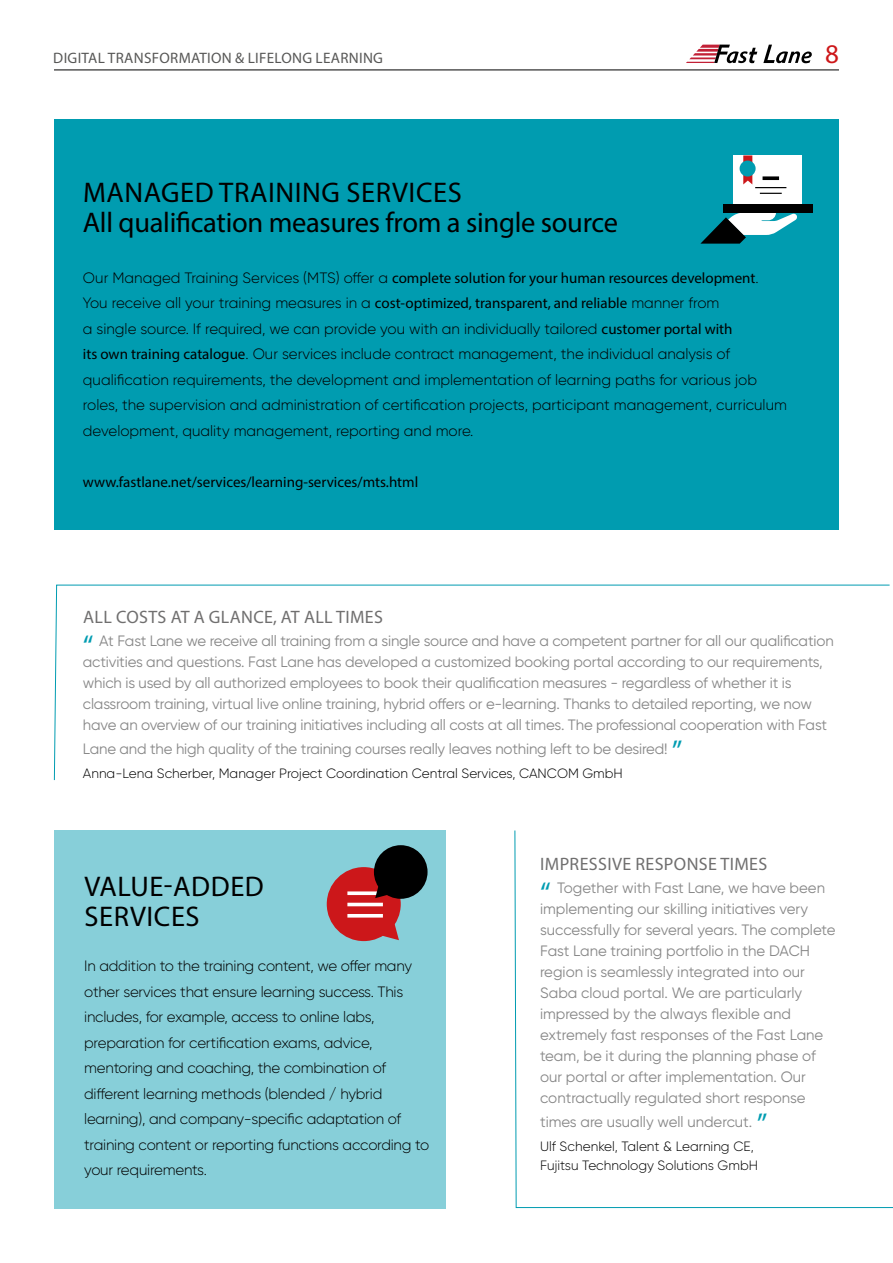
<style>
.page{position:relative;width:893px;height:1263px;background:#fff}
.page>*{position:absolute;margin:0;border:0;box-sizing:border-box;transform-origin:0 0}
.t1{font:28.5px/30px "Myriad Pro";letter-spacing:-.01em;color:#000}
.t2{font:28.5px/30px "Myriad Pro";letter-spacing:.02em;color:#000}
.t3{font:27px "Myriad Pro";color:#cd1719}
.t4{font:18px "Myriad Pro";letter-spacing:.02em;color:#706f6f}
.t5{font:15.15px "Myriad Pro";letter-spacing:.02em;color:#575756}
.t6{font:15px/21px "Gilroy";letter-spacing:-.01em;color:#878787}
.t7{font:300 15px/25.5px "Gilroy";letter-spacing:-.015em;color:#000}
.t8{font:15px "Myriad Pro";color:#000}
.t9{font:300 13.5px/19.5px "Gilroy";color:#000}
.s1{font-family:"Gilroy";font-weight:300}
.s2{font-family:"Myriad Pro";font-weight:400}
.s3{font-family:"Myriad Pro";font-size:30px;color:#009cb1}
</style>
<div class="page">
<svg style="left:763px;top:45px;width:49px;height:18px"></svg>
<svg style="left:686px;top:45px;width:71px;height:18px"></svg>
<hr style="left:54px;top:70px;width:785px;height:1px;background:#000">
<div style="left:54px;top:119px;width:785px;height:410px;background:#009cb0"></div>
<svg style="left:514px;top:830px;width:379px;height:378px"></svg>
<svg style="left:54px;top:584px;width:836px;height:197px"></svg>
<div style="left:723px;top:204px;width:90px;height:9px;background:#000"></div>
<svg style="left:700px;top:213px;width:97px;height:31px"></svg>
<div style="left:734px;top:155px;width:68px;height:49px;background:#fff"></div>
<svg style="left:743px;top:155px;width:9px;height:29px"></svg>
<div style="left:740px;top:161px;width:16px;height:16px;background:#009cb0;border-radius:50%"></div>
<svg style="left:762px;top:176px;width:17px;height:4px"></svg>
<hr style="left:755px;top:187px;width:31px;height:1px;background:#000">
<svg style="left:760px;top:193px;width:22px;height:1px"></svg>
<div style="left:54px;top:830px;width:392px;height:379px;background:#87cfd9"></div>
<div style="left:327px;top:867px;width:74px;height:74px;background:#cc171a;border-radius:50%"></div>
<svg style="left:381px;top:922px;width:18px;height:18px"></svg>
<svg style="left:347px;top:891px;width:28px;height:4px"></svg>
<hr style="left:347px;top:903px;width:36px;height:3px;background:#fff">
<hr style="left:347px;top:914px;width:36px;height:3px;background:#fff">
<div style="left:374px;top:845px;width:54px;height:54px;background:#000;border-radius:50%"></div>
<svg style="left:375px;top:885px;width:13px;height:13px"></svg>
<p class="t5" style="left:53px;top:48px;width:331px">DIGITAL TRANSFORMATION &amp; LIFELONG LEARNING</p>
<h2 class="t3" style="left:825px;top:37px;width:15px">8</h2>
<h1 class="t1" style="left:83px;top:177px;width:537px">MANAGED TRAINING SERVICES<br>All qualification measures from a single source</h1>
<p class="t8" style="left:83px;top:269px;width:677px"><span class="s1">Our Managed Training Services (MTS) offer a</span> complete solution for your human resources development<span class="s1">.</span></p>
<p class="t7" style="left:83px;top:290px;width:706px">You receive all your training measures in a <span class="s2">cost-optimized, transparent, and reliable</span> manner from<br>a single source. If required, we can provide you with an individually tailored <span class="s2">customer portal with<br>its own training catalogue</span>. Our services include contract management, the individual analysis of qualification requirements, the development and implementation of learning paths for various job roles, the supervision and administration of certification projects, participant management, curriculum development, quality management, reporting and more.</p>
<p class="t8" style="left:83px;top:473px;width:337px">www.fastlane.net/services/learning-services/mts.html</p>
<p class="t4" style="left:83px;top:606px;width:301px">ALL COSTS AT A GLANCE, AT ALL TIMES</p>
<p class="t6" style="left:83px;top:630px;width:752px"><span class="s3">“</span> At Fast Lane we receive all training from a single source and have a competent partner for all our qualification activities and questions. Fast Lane has developed a customized booking portal according to our requirements, which is used by all authorized employees to book their qualification measures - regardless of whether it is classroom training, virtual live online training, hybrid offers or e-learning. Thanks to detailed reporting, we now have an overview of our training initiatives including all costs at all times. The professional cooperation with Fast</p>
<p class="t6" style="left:83px;top:738px;width:601px">Lane and the high quality of the training courses really leaves nothing left to be desired! <span class="s3">”</span></p>
<p class="t9" style="left:83px;top:763px;width:541px">Anna-Lena Scherber, Manager Project Coordination Central Services, CANCOM GmbH</p>
<h1 class="t2" style="left:84px;top:871px;width:181px">VALUE-ADDED<br>SERVICES</h1>
<p class="t7" style="left:84px;top:953px;width:347px">In addition to the training content, we offer many other services that ensure learning success. This includes, for example, access to online labs, preparation for certification exams, advice, mentoring and coaching, the combination of different learning methods (blended / hybrid learning), and company-specific adaptation of training content or reporting functions according to your requirements.</p>
<p class="t4" style="left:540px;top:853px;width:229px">IMPRESSIVE RESPONSE TIMES</p>
<p class="t6" style="left:540px;top:877px;width:297px"><span class="s3">“</span> Together with Fast Lane, we have been implementing our skilling initiatives very successfully for several years. The complete Fast Lane training portfolio in the DACH region is seamlessly integrated into our Saba cloud portal. We are particularly impressed by the always flexible and extremely fast responses of the Fast Lane team, be it during the planning phase of our portal or after implementation. Our contractually regulated short response</p>
<p class="t6" style="left:540px;top:1111px;width:229px">times are usually well undercut. <span class="s3">”</span></p>
<p class="t9" style="left:540px;top:1136px;width:219px">Ulf Schenkel, Talent &amp; Learning CE,<br>Fujitsu Technology Solutions GmbH</p>
</div>
